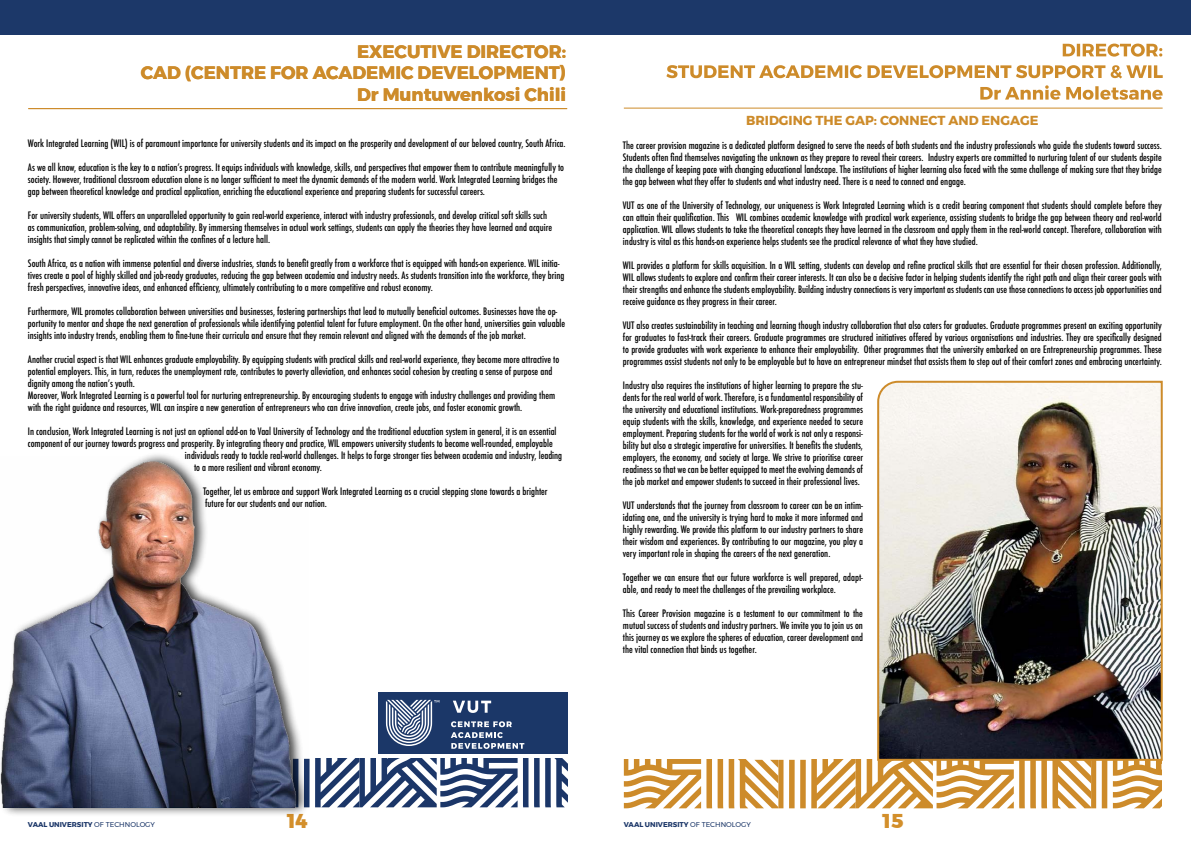
<style>
.page{position:relative;width:1191px;height:842px;background:#fff}
.page>*{position:absolute;margin:0;border:0;box-sizing:border-box;transform-origin:0 0}
.t1{font:800 20px "Montserrat";color:#d38f2b}
.t2{font:700 18px/21.6px "Montserrat";color:#cd8b2a;text-align:right}
.t3{font:700 13px "Montserrat";color:#cd8b2a}
.t4{font:500 condensed 10px/12px "Futura";color:#000}
.t5{font:700 7px "Montserrat";color:#1b3668}
.s1{font-weight:400}
</style>
<div class="page">
<svg style="left:980px;top:85px;width:182px;height:15px"></svg>
<svg style="left:666px;top:65px;width:496px;height:14px"></svg>
<svg style="left:1062px;top:44px;width:100px;height:13px"></svg>
<div style="left:800px;top:760px;width:5px;height:48px;background:#cd8b2a"></div>
<div style="left:789px;top:760px;width:5px;height:48px;background:#cd8b2a"></div>
<div style="left:778px;top:760px;width:5px;height:48px;background:#cd8b2a"></div>
<svg style="left:624px;top:760px;width:154px;height:48px"></svg>
<svg style="left:811px;top:760px;width:202px;height:48px"></svg>
<div style="left:1101px;top:760px;width:6px;height:48px;background:#cd8b2a"></div>
<div style="left:1091px;top:760px;width:5px;height:48px;background:#cd8b2a"></div>
<svg style="left:1019px;top:762px;width:72px;height:46px"></svg>
<svg style="left:1112px;top:762px;width:50px;height:46px"></svg>
<svg style="left:315px;top:759px;width:202px;height:48px"></svg>
<svg style="left:523px;top:759px;width:44px;height:48px"></svg>
<div style="left:0;top:0;width:1191px;height:35px;background:#1c3869"></div>
<div style="left:0;top:452px;width:309px;height:365px;background:#000;opacity:.75"></div>
<img style="left:0;top:456px;width:308px;height:352px">
<hr style="left:28px;top:108px;width:539px;height:1px;background:#cd8b2a">
<hr style="left:624px;top:108px;width:538px;height:1px;background:#cd8b2a">
<div style="left:378px;top:692px;width:190px;height:62px;background:#1b3768"></div>
<svg style="left:386px;top:700px;width:53px;height:46px"></svg>
<svg style="left:453px;top:701px;width:38px;height:12px"></svg>
<svg style="left:451px;top:721px;width:73px;height:28px"></svg>
<img style="left:876px;top:380px;width:287px;height:382px">
<h2 class="t2" style="left:141px;top:41px;width:427px">EXECUTIVE DIRECTOR:<br>CAD (CENTRE FOR ACADEMIC DEVELOPMENT)<br>Dr Muntuwenkosi Chili</h2>
<p class="t4" style="left:28px;top:138px;width:539px">Work Integrated Learning (WIL) is of paramount importance for university students and its impact on the prosperity and development of our beloved country, South Africa.</p>
<p class="t4" style="left:28px;top:162px;width:538px">As we all know, education is the key to a nation’s progress. It equips individuals with knowledge, skills, and perspectives that empower them to contribute meaningfully to society. However, traditional classroom education alone is no longer sufficient to meet the dynamic demands of the modern world. Work Integrated Learning bridges the gap between theoretical knowledge and practical application, enriching the educational experience and preparing students for successful careers.</p>
<p class="t4" style="left:28px;top:210px;width:526px">For university students, WIL offers an unparalleled opportunity to gain real-world experience, interact with industry professionals, and develop critical soft skills such as communication, problem-solving, and adaptability. By immersing themselves in actual work settings, students can apply the theories they have learned and acquire insights that simply cannot be replicated within the confines of a lecture hall.</p>
<p class="t4" style="left:28px;top:258px;width:538px">South Africa, as a nation with immense potential and diverse industries, stands to benefit greatly from a workforce that is equipped with hands-on experience. WIL initia&shy;tives create a pool of highly skilled and job-ready graduates, reducing the gap between academia and industry needs. As students transition into the workforce, they bring fresh perspectives, innovative ideas, and enhanced efficiency, ultimately contributing to a more competitive and robust economy.</p>
<p class="t4" style="left:28px;top:306px;width:539px">Furthermore, WIL promotes collaboration between universities and businesses, fostering partnerships that lead to mutually beneficial outcomes. Businesses have the op&shy;portunity to mentor and shape the next generation of professionals while identifying potential talent for future employment. On the other hand, universities gain valuable insights into industry trends, enabling them to fine-tune their curricula and ensure that they remain relevant and aligned with the demands of the job market.</p>
<p class="t4" style="left:28px;top:354px;width:533px">Another crucial aspect is that WIL enhances graduate employability. By equipping students with practical skills and real-world experience, they become more attractive to potential employers. This, in turn, reduces the unemployment rate, contributes to poverty alleviation, and enhances social cohesion by creating a sense of purpose and dignity among the nation’s youth.<br>Moreover, Work Integrated Learning is a powerful tool for nurturing entrepreneurship. By encouraging students to engage with industry challenges and providing them with the right guidance and resources, WIL can inspire a new generation of entrepreneurs who can drive innovation, create jobs, and foster economic growth.</p>
<p class="t4" style="left:28px;top:426px;width:530px">In conclusion, Work Integrated Learning is not just an optional add-on to Vaal University of Technology and the traditional education system in general, it is an essential</p>
<p class="t4" style="left:28px;top:438px;width:526px">component of our journey towards progress and prosperity. By integrating theory and practice, WIL empowers university students to become well-rounded, employable</p>
<p class="t4" style="left:185px;top:450px;width:379px">individuals ready to tackle real-world challenges. It helps to forge stronger ties between academia and industry, leading</p>
<p class="t4" style="left:194px;top:462px;width:130px">to a more resilient and vibrant economy.</p>
<p class="t4" style="left:203px;top:486px;width:346px">Together, let us embrace and support Work Integrated Learning as a crucial stepping stone towards a brighter future for our students and our nation.</p>
<h3 class="t3" style="left:746px;top:110px;width:294px">BRIDGING THE GAP: CONNECT AND ENGAGE</h3>
<p class="t4" style="left:623px;top:140px;width:540px;text-align:justify">The career provision magazine is a dedicated platform designed to serve the needs of both students and the industry professionals who guide the students toward success.<br>Students often find themselves navigating the unknown as they prepare to reveal their careers. Industry experts are committed to nurturing talent of our students despite the challenge of keeping pace with changing educational landscape. The institutions of higher learning also faced with the same challenge of making sure that they bridge the gap between what they offer to students and what industry need. There is a need to connect and engage.</p>
<p class="t4" style="left:623px;top:200px;width:540px;text-align:justify">VUT as one of the University of Technology, our uniqueness is Work Integrated Learning which is a credit bearing component that students should complete before they can attain their qualification. This WIL combines academic knowledge with practical work experience, assisting students to bridge the gap between theory and real-world application. WIL allows students to take the theoretical concepts they have learned in the classroom and apply them in the real-world concept. Therefore, collaboration with industry is vital as this hands-on experience helps students see the practical relevance of what they have studied.</p>
<p class="t4" style="left:623px;top:260px;width:540px;text-align:justify">WIL provides a platform for skills acquisition. In a WIL setting, students can develop and refine practical skills that are essential for their chosen profession. Additionally, WIL allows students to explore and confirm their career interests. It can also be a decisive factor in helping students identify the right path and align their career goals with their strengths and enhance the students employability. Building industry connections is very important as students can use those connections to access job opportunities and receive guidance as they progress in their career.</p>
<p class="t4" style="left:623px;top:320px;width:540px;text-align:justify">VUT also creates sustainability in teaching and learning though industry collaboration that also caters for graduates. Graduate programmes present an exciting opportunity for graduates to fast-track their careers. Graduate programmes are structured initiatives offered by various organisations and industries. They are specifically designed to provide graduates with work experience to enhance their employability. Other programmes that the university embarked on are Entrepreneurship programmes. These programmes assist students not only to be employable but to have an entrepreneur mindset that assists them to step out of their comfort zones and embracing uncertainty.</p>
<p class="t4" style="left:623px;top:380px;width:241px;text-align:justify">Industry also requires the institutions of higher learning to prepare the stu&shy;dents for the real world of work. Therefore, is a fundamental responsibility of the university and educational institutions. Work-preparedness programmes equip students with the skills, knowledge, and experience needed to secure employment. Preparing students for the world of work is not only a responsi&shy;bility but also a strategic imperative for universities. It benefits the students, employers, the economy, and society at large. We strive to prioritise career readiness so that we can be better equipped to meet the evolving demands of the job market and empower students to succeed in their professional lives.</p>
<p class="t4" style="left:623px;top:500px;width:241px;text-align:justify">VUT understands that the journey from classroom to career can be an intim&shy;idating one, and the university is trying hard to make it more informed and highly rewarding. We provide this platform to our industry partners to share their wisdom and experiences. By contributing to our magazine, you play a very important role in shaping the careers of the next generation.</p>
<p class="t4" style="left:623px;top:572px;width:241px">Together we can ensure that our future workforce is well prepared, adapt&shy;able, and ready to meet the challenges of the prevailing workplace.</p>
<p class="t4" style="left:623px;top:608px;width:241px;text-align:justify">This Career Provision magazine is a testament to our commitment to the mutual success of students and industry partners. We invite you to join us on this journey as we explore the spheres of education, career development and the vital connection that binds us together.</p>
<p class="t5" style="left:28px;top:819px;width:128px">VAAL UNIVERSITY <span class="s1">OF TECHNOLOGY</span></p>
<h1 class="t1" style="left:287px;top:804px;width:22px">14</h1>
<p class="t5" style="left:624px;top:819px;width:128px">VAAL UNIVERSITY <span class="s1">OF TECHNOLOGY</span></p>
<h1 class="t1" style="left:882px;top:804px;width:22px">15</h1>
</div>
